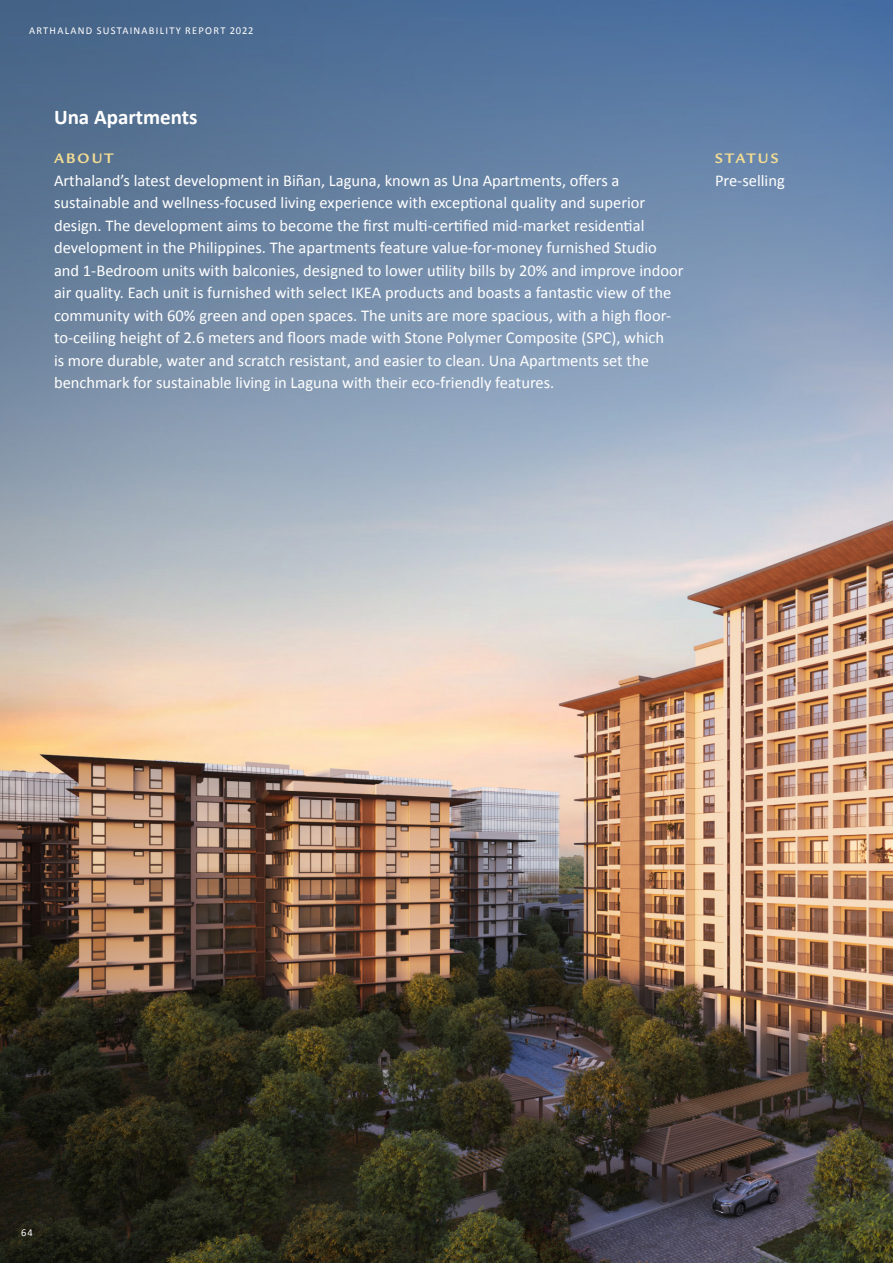
<style>
.page{position:relative;width:893px;height:1263px;background:#fff}
.page>*{position:absolute;margin:0;border:0;box-sizing:border-box;transform-origin:0 0}
.t1{font:700 21px "Calibri";color:#fff}
.t2{font:16.5px/22.5px "Calibri";color:#fff}
.t3{font:700 15px "Legacy Sans Std";letter-spacing:.14em;color:#f3dc93}
.t4{font:10.5px "Calibri";letter-spacing:.12em;color:#fff}
</style>
<div class="page">
<img style="left:0;top:0;width:893px;height:1263px">
<p class="t4" style="left:29px;top:24px;width:226px">ARTHALAND SUSTAINABILITY REPORT 2022</p>
<p class="t1" style="left:54px;top:103px;width:145px">Una Apartments</p>
<p class="t3" style="left:54px;top:150px;width:61px">ABOUT</p>
<p class="t2" style="left:54px;top:169px;width:631px">Arthaland’s latest development in Biñan, Laguna, known as Una Apartments, offers a sustainable and wellness-focused living experience with exceptional quality and superior design. The development aims to become the first multi-certified mid-market residential development in the Philippines. The apartments feature value-for-money furnished Studio and 1-Bedroom units with balconies, designed to lower utility bills by 20% and improve indoor air quality. Each unit is furnished with select IKEA products and boasts a fantastic view of the community with 60% green and open spaces. The units are more spacious, with a high floor&shy;to-ceiling height of 2.6 meters and floors made with Stone Polymer Composite (SPC), which<br>is more durable, water and scratch resistant, and easier to clean. Una Apartments set the benchmark for sustainable living in Laguna with their eco-friendly features.</p>
<p class="t3" style="left:715px;top:150px;width:65px">STATUS</p>
<p class="t2" style="left:715px;top:169px;width:71px">Pre-selling</p>
<p class="t4" style="left:21px;top:1225px;width:13px">64</p>
</div>
